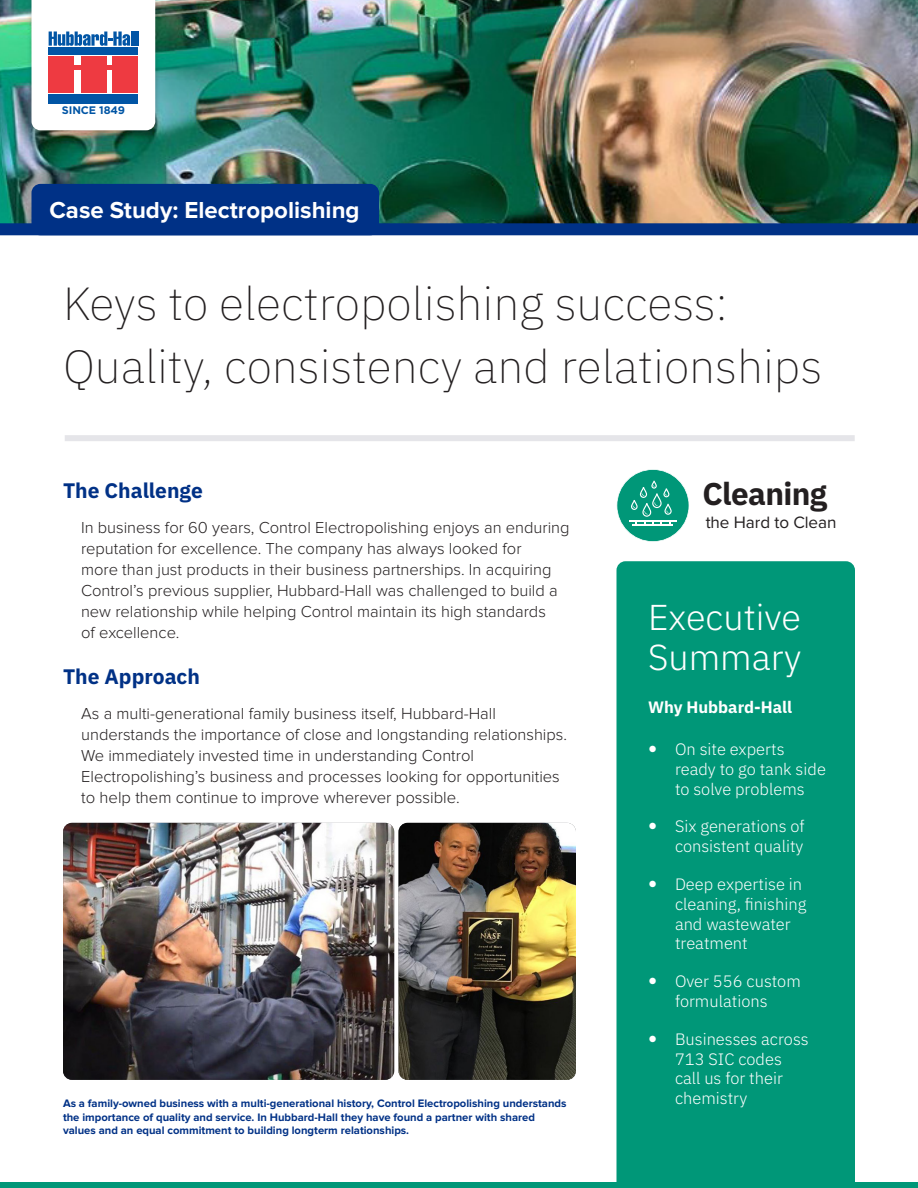
<style>
.page{position:relative;width:918px;height:1188px;background:#fff}
.page>*{position:absolute;margin:0;border:0;box-sizing:border-box;transform-origin:0 0}
.Case_Study_Headline{font:200 46.5px/63px "IBM Plex Sans";color:#231f20}
.Summary_Headline_Tit{font:300 36px/40.5px "IBM Plex Sans";color:#fff}
.t1{font:700 31.35px "IBM Plex Sans";letter-spacing:-.02em;color:#231f20}
.Case_Study_Small_Tab{font:700 24px "Proxima Nova";color:#fff}
.Body_Text_Subhead{font:700 21px "IBM Plex Sans";color:#003186}
.t2{font:17.1px "Proxima Nova";letter-spacing:-.005em;color:#231f20}
.Body_Text_Paragraph{font:300 16.65px "Proxima Nova";color:#231f20}
.Body_Text_Paragraph-2{font:300 16.5px/21px "Proxima Nova";color:#231f20}
.t3{font:300 16.5px/19.8px "IBM Plex Sans";color:#fff}
.Summary_Subhead_Copy{font:700 16.5px "IBM Plex Sans";color:#fff}
.Caption_Text{font:700 11.25px/13.5px "Proxima Nova";color:#003186}
.t4{font:700 10.95px "Gotham";letter-spacing:-.01em;color:#0155a5}
</style>
<div class="page">
<div style="left:0;top:1182px;width:918px;height:6px;background:#009778"></div>
<div style="left:616px;top:561px;width:239px;height:621px;background:#009778"></div>
<svg style="left:616px;top:469px;width:73px;height:73px"></svg>
<img style="left:0;top:0;width:918px;height:223px">
<div style="left:32px;top:184px;width:347px;height:51px;background:#003186;border-radius:9px"></div>
<div style="left:65px;top:435px;width:790px;height:6px;background:#e5e5e9"></div>
<img style="left:63px;top:823px;width:331px;height:257px">
<img style="left:399px;top:823px;width:177px;height:257px">
<div style="left:26px;top:0;width:134px;height:135px;background:#231f20;opacity:.28"></div>
<svg style="left:32px;top:0;width:123px;height:130px"></svg>
<hr style="left:131px;top:32px;width:3px;height:14px;background:#0155a5">
<hr style="left:135px;top:32px;width:3px;height:14px;background:#0155a5">
<div style="left:49px;top:94px;width:89px;height:10px;background:#0155a5"></div>
<div style="left:0;top:223px;width:918px;height:12px;background:#003186"></div>
<svg style="left:649px;top:746px;width:7px;height:6px"></svg>
<svg style="left:649px;top:823px;width:7px;height:7px"></svg>
<svg style="left:649px;top:881px;width:7px;height:6px"></svg>
<svg style="left:649px;top:978px;width:7px;height:6px"></svg>
<svg style="left:649px;top:1035px;width:7px;height:7px"></svg>
<p class="t4" style="left:62px;top:104px;width:65px">SINCE 1849</p>
<p class="Case_Study_Small_Tab" style="left:50px;top:199px;width:312px">Case Study: Electropolishing</p>
<p class="Case_Study_Headline" style="left:63px;top:268px;width:761px">Keys to electropolishing success:<br>Quality, consistency and relationships</p>
<p class="Body_Text_Subhead" style="left:63px;top:474px;width:141px">The Challenge</p>
<h3 class="t1" style="left:702px;top:469px;width:126px">Cleaning</h3>
<p class="Body_Text_Paragraph-2" style="left:81px;top:517px;width:490px">In business for 60 years, Control Electropolishing enjoys an enduring reputation for excellence. The company has always looked for<br>more than just products in their business partnerships. In acquiring Control’s previous supplier, Hubbard-Hall was challenged to build a new relationship while helping Control maintain its high standards<br>of excellence.</p>
<p class="Body_Text_Subhead" style="left:63px;top:660px;width:139px">The Approach</p>
<p class="Body_Text_Paragraph-2" style="left:81px;top:704px;width:487px">As a multi-generational family business itself, Hubbard-Hall understands the importance of close and longstanding relationships.<br>We immediately invested time in understanding Control Electropolishing’s business and processes looking for opportunities</p>
<p class="Body_Text_Paragraph" style="left:81px;top:790px;width:380px">to help them continue to improve wherever possible.</p>
<p class="t2" style="left:706px;top:514px;width:132px">the Hard to Clean</p>
<p class="Summary_Headline_Tit" style="left:648px;top:594px;width:155px">Executive<br>Summary</p>
<p class="Summary_Subhead_Copy" style="left:648px;top:694px;width:146px">Why Hubbard-Hall</p>
<p class="t3" style="left:675px;top:738px;width:152px">On site experts ready to go tank side to solve problems</p>
<p class="t3" style="left:675px;top:815px;width:131px">Six generations of consistent quality</p>
<p class="t3" style="left:675px;top:873px;width:133px">Deep expertise in cleaning, finishing and wastewater treatment</p>
<p class="t3" style="left:675px;top:970px;width:127px">Over 556 custom formulations</p>
<p class="t3" style="left:675px;top:1028px;width:135px">Businesses across<br>713 SIC codes call us for their chemistry</p>
<p class="Caption_Text" style="left:63px;top:1097px;width:505px">As a family-owned business with a multi-generational history, Control Electropolishing understands the importance of quality and service. In Hubbard-Hall they have found a partner with shared values and an equal commitment to building longterm relationships.</p>
</div>
